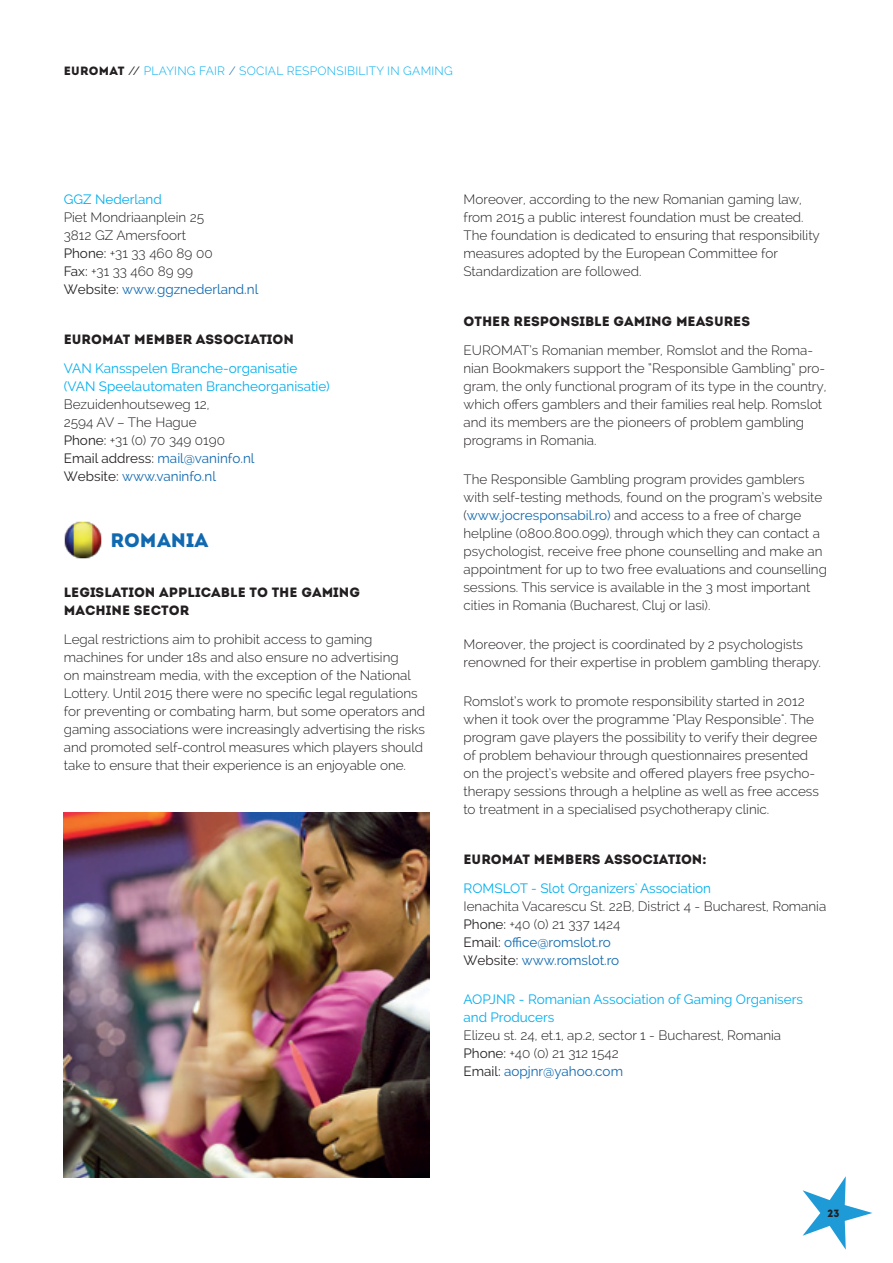
<style>
.page{position:relative;width:893px;height:1263px;background:#fff}
.page>*{position:absolute;margin:0;border:0;box-sizing:border-box;transform-origin:0 0}
.t1{font:19.5px "Intro";color:#1169b0}
.t2{font:300 13.5px/18px "Raleway";color:#231f20}
.t3{font:13.5px/18px "Raleway";color:#00aeef}
.t4{font:13.5px/18px "Intro";color:#231f20}
.t5{font:300 12px "Raleway";letter-spacing:.02em;color:#00aeef}
.t6{font:10.5px "Intro";color:#231f20}
.s1{font-family:"Intro";font-weight:400;color:#231f20}
.s2{font-weight:400;color:#231f20}
.s3{color:#1169b0}
.s4{font-weight:400}
.s5{font-weight:400;color:#1169b0}
</style>
<div class="page">
<svg style="left:803px;top:1176px;width:69px;height:74px"></svg>
<img style="left:64px;top:521px;width:38px;height:38px">
<img style="left:64px;top:812px;width:365px;height:366px">
<p class="t5" style="left:64px;top:64px;width:391px"><span class="s1">EUROMAT</span> <span class="s2">//</span> Playing Fair <span class="s3">/</span> Social Responsibility in Gaming</p>
<p class="t3" style="left:64px;top:190px;width:99px">GGZ Nederland</p>
<p class="t2" style="left:64px;top:208px;width:196px">Piet Mondriaanplein 25<br>3812 GZ Amersfoort<br><span class="s4">Phone:</span> +31 33 460 89 00<br><span class="s4">Fax:</span> +31 33 460 89 99<br><span class="s4">Website:</span> <span class="s5">www.ggznederland.nl</span></p>
<p class="t4" style="left:64px;top:330px;width:11px">EUROMA</p>
<p class="t4" style="left:123px;top:330px;width:173px">T member association</p>
<p class="t3" style="left:64px;top:359px;width:268px">VAN Kansspelen Branche-organisatie (VAN Speelautomaten Brancheorganisatie)</p>
<p class="t2" style="left:64px;top:395px;width:192px">Bezuidenhoutseweg 12,<br>2594 AV – The Hague<br><span class="s4">Phone:</span> +31 (0) 70 349 0190<br><span class="s4">Email address:</span> <span class="s5">mail@vaninfo.nl<br></span><span class="s4">Website:</span> <span class="s5">www.vaninfo.nl</span></p>
<h1 class="t1" style="left:111px;top:529px;width:99px">Romania</h1>
<p class="t4" style="left:64px;top:583px;width:297px">Legislation applicable to the gaming machine sector</p>
<p class="t2" style="left:64px;top:630px;width:363px">Legal restrictions aim to prohibit access to gaming machines for under 18s and also ensure no advertising<br>on mainstream media, with the exception of the National Lottery. Until 2015 there were no specific legal regulations for preventing or combating harm, but some operators and gaming associations were increasingly advertising the risks and promoted self-control measures which players should take to ensure that their experience is an enjoyable one.</p>
<p class="t2" style="left:463px;top:190px;width:358px">Moreover, according to the new Romanian gaming law, from 2015 a public interest foundation must be created.<br>The foundation is dedicated to ensuring that responsibility measures adopted by the European Committee for Standardization are followed.</p>
<p class="t4" style="left:463px;top:312px;width:288px">Other responsible gaming measures</p>
<p class="t2" style="left:463px;top:341px;width:365px">EUROMAT’s Romanian member, Romslot and the Roma&shy;nian Bookmakers support the “Responsible Gambling” pro&shy;gram, the only functional program of its type in the country, which offers gamblers and their families real help. Romslot and its members are the pioneers of problem gambling programs in Romania.</p>
<p class="t2" style="left:463px;top:470px;width:365px">The Responsible Gambling program provides gamblers with self-testing methods, found on the program’s website (<span class="s5">www.jocresponsabil.ro)</span> and access to a free of charge helpline (0800.800.099), through which they can contact a psychologist, receive free phone counselling and make an appointment for up to two free evaluations and counselling sessions. This service is available in the 3 most important cities in Romania (Bucharest, Cluj or Iasi).</p>
<p class="t2" style="left:463px;top:635px;width:359px">Moreover, the project is coordinated by 2 psychologists renowned for their expertise in problem gambling therapy.</p>
<p class="t2" style="left:463px;top:692px;width:357px">Romslot’s work to promote responsibility started in 2012 when it took over the programme "Play Responsible". The program gave players the possibility to verify their degree of problem behaviour through questionnaires presented on the project’s website and offered players free psycho&shy;therapy sessions through a helpline as well as free access to treatment in a specialised psychotherapy clinic.</p>
<p class="t4" style="left:463px;top:850px;width:11px">EUROMA</p>
<p class="t4" style="left:522px;top:850px;width:186px">T members association:</p>
<p class="t3" style="left:463px;top:879px;width:249px">ROMSLOT - Slot Organizers' Association</p>
<p class="t2" style="left:463px;top:897px;width:364px">Ienachita Vacarescu St. 22B, District 4 - Bucharest, Romania <span class="s4">Phone:</span> +40 (0) 21 337 1424<br><span class="s4">Email:</span> <span class="s5">office@romslot.ro<br></span><span class="s4">Website:</span> <span class="s5">www.romslot.ro</span></p>
<p class="t3" style="left:463px;top:990px;width:341px">AOPJNR - Romanian Association of Gaming Organisers and Producers</p>
<p class="t2" style="left:463px;top:1026px;width:319px">Elizeu st. 24, et.1, ap.2, sector 1 - Bucharest, Romania<br><span class="s4">Phone:</span> +40 (0) 21 312 1542<br><span class="s4">Email:</span> <span class="s5">aopjnr@yahoo.com</span></p>
<p class="t6" style="left:828px;top:1207px;width:13px">23</p>
</div>
